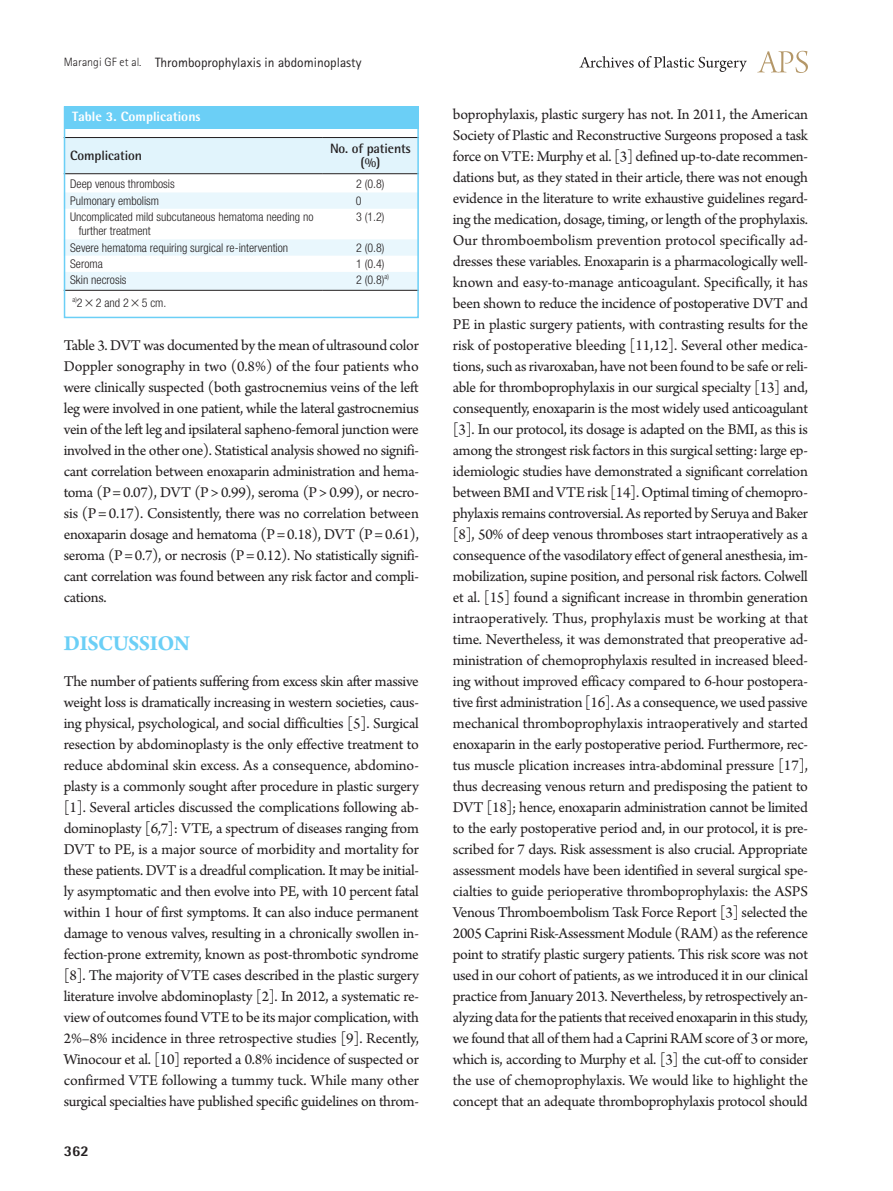
<style>
.page{position:relative;width:893px;height:1191px;background:#fff}
.page>*{position:absolute;margin:0;border:0;box-sizing:border-box;transform-origin:0 0}
.대제목{font:700 22.5px "Arno Pro";letter-spacing:-.02em;color:#6bcff6}
.본문{font:15.75px/21px "Arno Pro";letter-spacing:-.02em;color:#231f20;text-align:justify}
.t1{font:800 15px "Rotis Semi Sans Std";color:#231f20}
.하시라_제목{font:13.5px "Rotis Sans Serif Std";color:#231f20}
.표열제목{font:700 13.5px/14.2px "Rotis Semi Sans Std";letter-spacing:-.01em;color:#231f20;text-align:center}
.표그림제목{font:800 13.5px "Rotis Semi Sans Std";color:#fff}
.표본문{font:300 condensed 12px/14.4px "Helvetica Neue LT Std";color:#231f20}
.s1{font-weight:300;font-size:12px}
.s2{font-family:"Dotum";font-weight:400;font-stretch:normal}
</style>
<div class="page">
<svg style="left:757px;top:51px;width:51px;height:22px"></svg>
<svg style="left:579px;top:56px;width:168px;height:16px"></svg>
<svg style="left:67px;top:138px;width:349px;height:152px"></svg>
<hr style="left:64px;top:137px;width:258px;height:1px;background:#231f20">
<hr style="left:322px;top:137px;width:97px;height:1px;background:#231f20">
<hr style="left:64px;top:173px;width:258px;height:1px;background:#231f20">
<hr style="left:322px;top:173px;width:97px;height:1px;background:#231f20">
<hr style="left:64px;top:290px;width:258px;height:1px;background:#231f20">
<hr style="left:322px;top:290px;width:97px;height:1px;background:#231f20">
<div style="left:64px;top:106px;width:354px;height:23px;background:#6bcff6"></div>
<div style="left:64px;top:106px;width:355px;height:212px;border:2px solid #6bcff6"></div>
<p class="하시라_제목" style="left:64px;top:54px;width:299px"><span class="s1">Marangi GF et al.</span> Thromboprophylaxis in abdominoplasty</p>
<p class="표그림제목" style="left:72px;top:108px;width:130px">Table 3. Complications</p>
<p class="표열제목" style="left:70px;top:148px;width:73px">Complication</p>
<p class="표열제목" style="left:330px;top:141px;width:82px">No. of patients (%)</p>
<p class="표본문" style="left:70px;top:177px;width:106px">Deep venous thrombosis</p>
<p class="표본문" style="left:356px;top:177px;width:30px">2 (0.8)</p>
<p class="표본문" style="left:70px;top:193px;width:91px">Pulmonary embolism</p>
<p class="표본문" style="left:356px;top:193px;width:7px">0</p>
<p class="표본문" style="left:79px;top:209px;width:236px;text-indent:-9px">Uncomplicated mild subcutaneous hematoma needing no further treatment</p>
<p class="표본문" style="left:356px;top:209px;width:30px">3 (1.2)</p>
<p class="표본문" style="left:70px;top:240px;width:220px">Severe hematoma requiring surgical re-intervention</p>
<p class="표본문" style="left:356px;top:240px;width:30px">2 (0.8)</p>
<p class="표본문" style="left:70px;top:256px;width:34px">Seroma</p>
<p class="표본문" style="left:356px;top:256px;width:30px">1 (0.4)</p>
<p class="표본문" style="left:70px;top:272px;width:58px">Skin necrosis</p>
<p class="표본문" style="left:356px;top:272px;width:34px">2 (0.8)<sup>a)</sup></p>
<p class="표본문" style="left:72px;top:295px;width:95px"><sup>a)</sup>2<span class="s2">×</span>2 and 2<span class="s2">×</span>5 cm.</p>
<p class="본문" style="left:64px;top:336px;width:357px">Table 3. DVT was documented by the mean of ultrasound color Doppler sonography in two (0.8%) of the four patients who were clinically suspected (both gastrocnemius veins of the left leg were involved in one patient, while the lateral gastrocnemius vein of the left leg and ipsilateral sapheno-femoral junction were involved in the other one). Statistical analysis showed no signifi&shy;cant correlation between enoxaparin administration and hema&shy;toma (P = 0.07), DVT (P &gt; 0.99), seroma (P &gt; 0.99), or necro&shy;sis (P = 0.17). Consistently, there was no correlation between enoxaparin dosage and hematoma (P = 0.18), DVT (P = 0.61), seroma (P = 0.7), or necrosis (P = 0.12). No statistically signifi&shy;cant correlation was found between any risk factor and compli&shy;cations.</p>
<p class="대제목" style="left:64px;top:630px;width:128px">DISCUSSION</p>
<p class="본문" style="left:64px;top:672px;width:357px">The number of patients suffering from excess skin after massive weight loss is dramatically increasing in western societies, caus&shy;ing physical, psychological, and social difficulties [5]. Surgical resection by abdominoplasty is the only effective treatment to reduce abdominal skin excess. As a consequence, abdomino&shy;plasty is a commonly sought after procedure in plastic surgery [1]. Several articles discussed the complications following ab&shy;dominoplasty [6,7]: VTE, a spectrum of diseases ranging from DVT to PE, is a major source of morbidity and mortality for these patients. DVT is a dreadful complication. It may be initial&shy;ly asymptomatic and then evolve into PE, with 10 percent fatal within 1 hour of first symptoms. It can also induce permanent damage to venous valves, resulting in a chronically swollen in&shy;fection-prone extremity, known as post-thrombotic syndrome [8]. The majority of VTE cases described in the plastic surgery literature involve abdominoplasty [2]. In 2012, a systematic re&shy;view of outcomes found VTE to be its major complication, with 2%–8% incidence in three retrospective studies [9]. Recently, Winocour et al. [10] reported a 0.8% incidence of suspected or confirmed VTE following a tummy tuck. While many other surgical specialties have published specific guidelines on throm-</p>
<p class="t1" style="left:64px;top:1141px;width:27px">362</p>
<p class="본문" style="left:453px;top:105px;width:357px">boprophylaxis, plastic surgery has not. In 2011, the American Society of Plastic and Reconstructive Surgeons proposed a task force on VTE: Murphy et al. [3] defined up-to-date recommen&shy;dations but, as they stated in their article, there was not enough evidence in the literature to write exhaustive guidelines regard&shy;ing the medication, dosage, timing, or length of the prophylaxis.<br>Our thromboembolism prevention protocol specifically ad&shy;dresses these variables. Enoxaparin is a pharmacologically well&shy;known and easy-to-manage anticoagulant. Specifically, it has been shown to reduce the incidence of postoperative DVT and PE in plastic surgery patients, with contrasting results for the risk of postoperative bleeding [11,12]. Several other medica&shy;tions, such as rivaroxaban, have not been found to be safe or reli&shy;able for thromboprophylaxis in our surgical specialty [13] and, consequently, enoxaparin is the most widely used anticoagulant [3]. In our protocol, its dosage is adapted on the BMI, as this is among the strongest risk factors in this surgical setting: large ep&shy;idemiologic studies have demonstrated a significant correlation between BMI and VTE risk [14]. Optimal timing of chemopro&shy;phylaxis remains controversial. As reported by Seruya and Baker [8], 50% of deep venous thromboses start intraoperatively as a consequence of the vasodilatory effect of general anesthesia, im&shy;mobilization, supine position, and personal risk factors. Colwell et al. [15] found a significant increase in thrombin generation intraoperatively. Thus, prophylaxis must be working at that time. Nevertheless, it was demonstrated that preoperative ad&shy;ministration of chemoprophylaxis resulted in increased bleed&shy;ing without improved efficacy compared to 6-hour postopera&shy;tive first administration [16]. As a consequence, we used passive mechanical thromboprophylaxis intraoperatively and started enoxaparin in the early postoperative period. Furthermore, rec&shy;tus muscle plication increases intra-abdominal pressure [17], thus decreasing venous return and predisposing the patient to DVT [18]; hence, enoxaparin administration cannot be limited to the early postoperative period and, in our protocol, it is pre&shy;scribed for 7 days. Risk assessment is also crucial. Appropriate assessment models have been identified in several surgical spe&shy;cialties to guide perioperative thromboprophylaxis: the ASPS Venous Thromboembolism Task Force Report [3] selected the 2005 Caprini Risk-Assessment Module (RAM) as the reference point to stratify plastic surgery patients. This risk score was not used in our cohort of patients, as we introduced it in our clinical practice from January 2013. Nevertheless, by retrospectively an&shy;alyzing data for the patients that received enoxaparin in this study, we found that all of them had a Caprini RAM score of 3 or more, which is, according to Murphy et al. [3] the cut-off to consider the use of chemoprophylaxis. We would like to highlight the concept that an adequate thromboprophylaxis protocol should</p>
</div>
